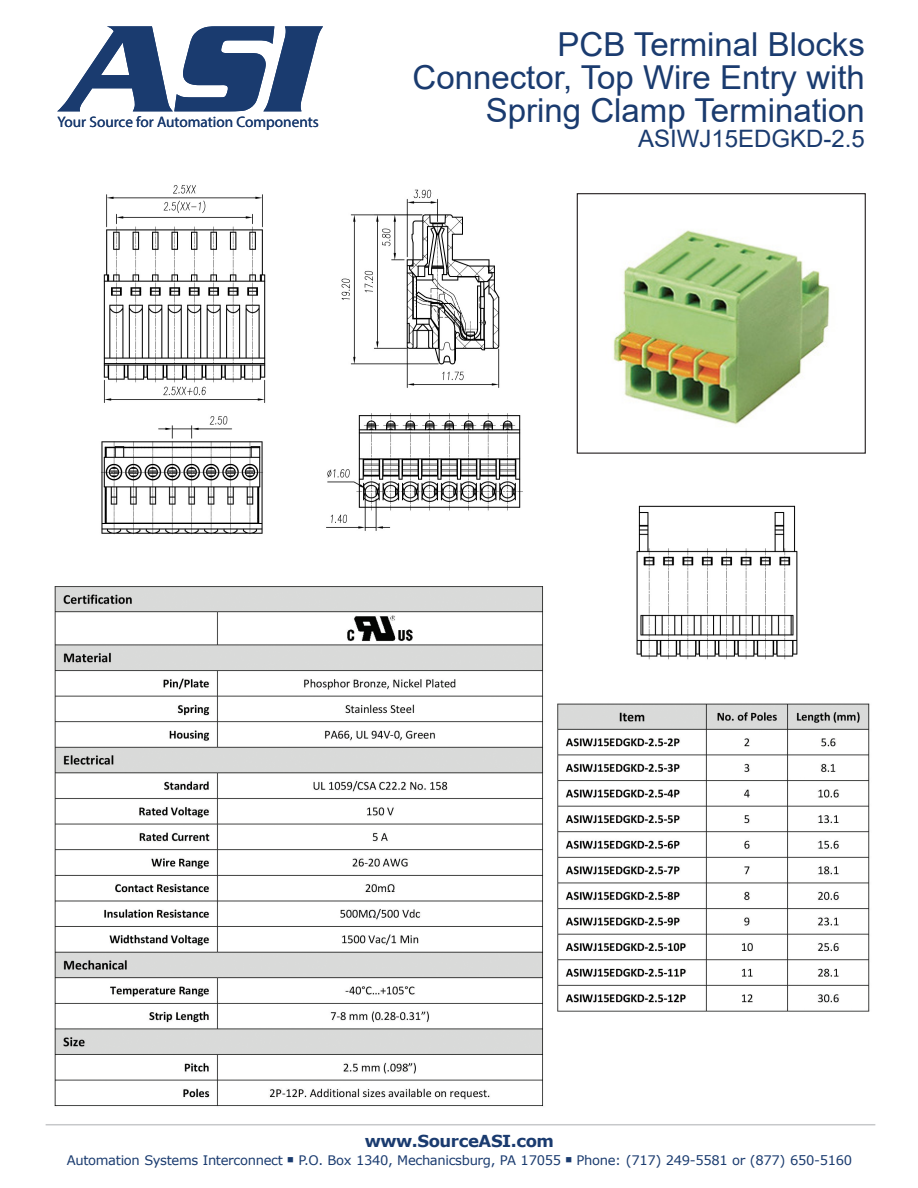
<style>
.page{position:relative;width:918px;height:1188px;background:#fff}
.page>*{position:absolute;margin:0;border:0;box-sizing:border-box;transform-origin:0 0}
.t1{font:33px/33px "Arial";color:#1a3b6f;text-align:right}
.t2{font:24px "Arial";color:#1a3b6f}
.t3{font:700 16.5px "Verdana";letter-spacing:-.025em;color:#1a3b6f}
.t4{font:15.3px "Myriad Pro";color:#1a3b6f}
.t5{font:13.2px "Verdana";letter-spacing:-.025em;color:#1a3b6f}
</style>
<div class="page">
<hr style="left:46px;top:1124px;width:829px;height:1px;background:#c7c8ca">
<svg style="left:57px;top:26px;width:266px;height:85px"></svg>
<img style="left:613px;top:230px;width:217px;height:195px">
<div style="left:577px;top:193px;width:289px;height:261px;border:1px solid #231f20"></div>
<img style="left:54px;top:586px;width:490px;height:521px">
<img style="left:557px;top:703px;width:313px;height:309px">
<img style="left:103px;top:185px;width:163px;height:218px">
<img style="left:341px;top:189px;width:159px;height:199px">
<img style="left:326px;top:413px;width:197px;height:118px">
<img style="left:101px;top:416px;width:162px;height:119px">
<img style="left:636px;top:505px;width:162px;height:155px">
<p class="t4" style="left:57px;top:112px;width:263px">Your Source for Automation Components</p>
<h1 class="t1" style="left:413px;top:27px;width:454px">PCB Terminal Blocks<br>Connector, Top Wire Entry with<br>Spring Clamp Termination</h1>
<h2 class="t2" style="left:638px;top:122px;width:228px">ASIWJ15EDGKD-2.5</h2>
<p class="t3" style="left:365px;top:1129px;width:191px">www.SourceASI.com</p>
<p class="t5" style="left:67px;top:1151px;width:787px">Automation Systems Interconnect ■ P.O. Box 1340, Mechanicsburg, PA 17055 ■ Phone: (717) 249-5581 or (877) 650-5160</p>
</div>
